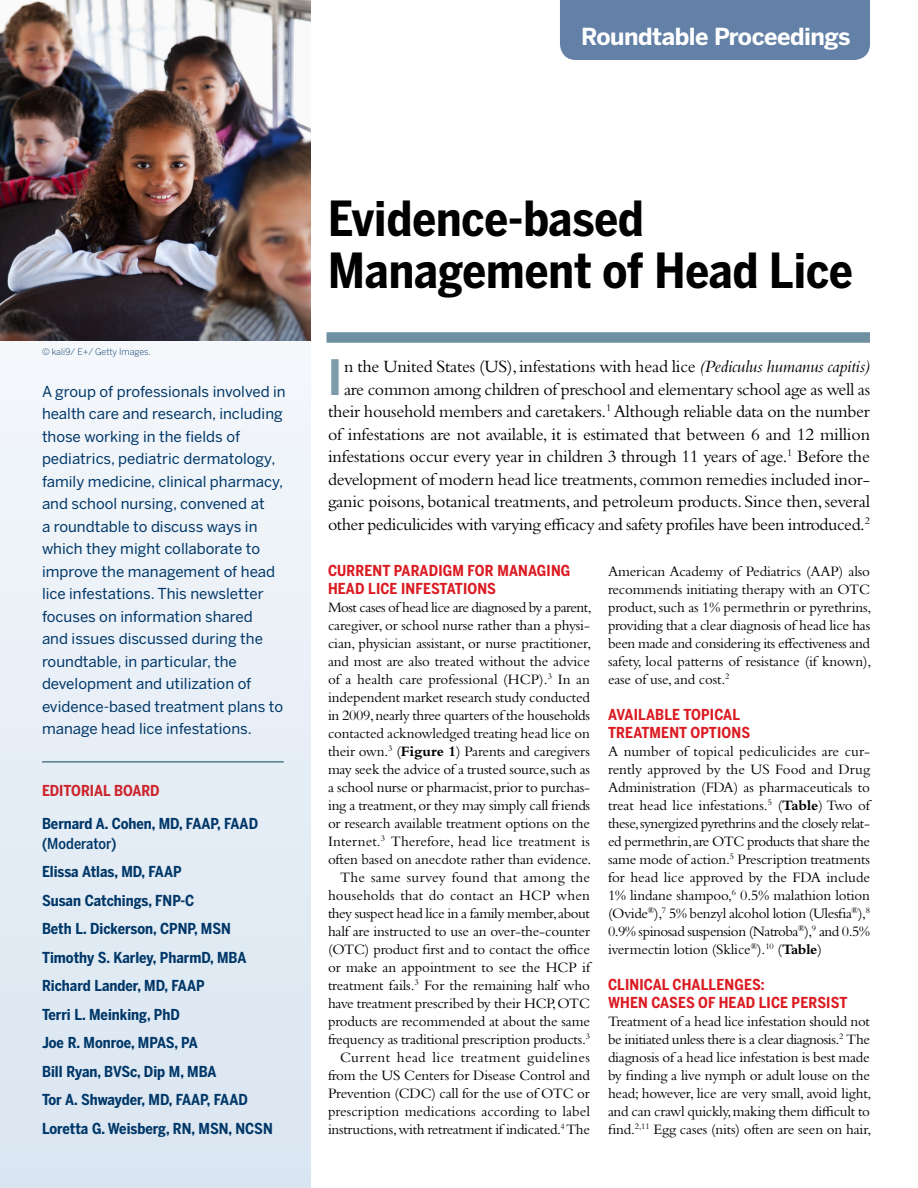
<style>
.page{position:relative;width:918px;height:1188px;background:#fff}
.page>*{position:absolute;margin:0;border:0;box-sizing:border-box;transform-origin:0 0}
.drop_cap_intro_text{font:700 48.45px "Benton Sans Cond";color:#7d9cab}
.HL{font:700 48px/52.5px "Benton Sans Cond";color:#000}
.callout-text{font:700 23.4px "Benton Sans";letter-spacing:-.02em;color:#fff}
.drop_cap_intro_text-2{font:18px/22.5px "Bembo Std";letter-spacing:-.015em;color:#000;text-align:right}
.Text_indent{font:15px/18px "Bembo Std";letter-spacing:-.01em;color:#000;text-align:justify}
.Sidebar_text_no_inde{font:15px/22.5px "Benton Sans";color:#003768}
.faculty-name{font:700 15px/19.5px "Benton Sans Cond";color:#003768}
.Subhead{font:700 15px/18px "Benton Sans Cond";letter-spacing:.01em;color:#db1a21}
.Text_indent-2{font:700 15px/18px "Benton Sans Cond";letter-spacing:.01em;color:#db1a21}
.faculty-header{font:700 15px "Benton Sans Cond";color:#ce242b}
.References{font:300 9px "Benton Sans";color:#003768}
.s1{font-weight:500}
.s2{font-style:italic}
.s3{font-weight:700}
</style>
<div class="page">
<div style="left:0;top:288px;width:310px;height:900px;background:linear-gradient(to right,#e6eef5,#e6eef5)"></div>
<img style="left:0;top:0;width:310px;height:340px">
<div style="left:327px;top:332px;width:543px;height:11px;background:#6f90a0"></div>
<hr style="left:42px;top:761px;width:242px;height:2px;background:#53798a">
<div style="left:560px;top:0;width:310px;height:60px;background:#6380a7"></div>
<p class="callout-text" style="left:581px;top:23px;width:271px">Roundtable Proceedings</p>
<p class="References" style="left:42px;top:346px;width:110px">© kali9/ E+/ Getty Images.</p>
<p class="Sidebar_text_no_inde" style="left:42px;top:380px;width:245px">A group of professionals involved in health care and research, including those working in the fields of pediatrics, pediatric dermatology, family medicine, clinical pharmacy, and school nursing, convened at<br>a roundtable to discuss ways in which they might collaborate to improve the management of head lice infestations. This newsletter focuses on information shared<br>and issues discussed during the roundtable, in particular, the development and utilization of evidence-based treatment plans to manage head lice infestations.</p>
<p class="faculty-header" style="left:42px;top:782px;width:119px">EDITORIAL BOARD</p>
<p class="faculty-name" style="left:42px;top:814px;width:218px">Bernard A. Cohen, MD, FAAP, FAAD <span class="s1">(Moderator)</span></p>
<p class="faculty-name" style="left:42px;top:862px;width:141px">Elissa Atlas, MD, FAAP</p>
<p class="faculty-name" style="left:42px;top:891px;width:154px">Susan Catchings, FNP-C</p>
<p class="faculty-name" style="left:42px;top:919px;width:191px">Beth L. Dickerson, CPNP, MSN</p>
<p class="faculty-name" style="left:42px;top:948px;width:206px">Timothy S. Karley, PharmD, MBA</p>
<p class="faculty-name" style="left:42px;top:976px;width:164px">Richard Lander, MD, FAAP</p>
<p class="faculty-name" style="left:42px;top:1005px;width:139px">Terri L. Meinking, PhD</p>
<p class="faculty-name" style="left:42px;top:1033px;width:157px">Joe R. Monroe, MPAS, PA</p>
<p class="faculty-name" style="left:42px;top:1062px;width:176px">Bill Ryan, BVSc, Dip M, MBA</p>
<p class="faculty-name" style="left:42px;top:1090px;width:207px">Tor A. Shwayder, MD, FAAP, FAAD</p>
<p class="faculty-name" style="left:42px;top:1119px;width:232px">Loretta G. Weisberg, RN, MSN, NCSN</p>
<p class="HL" style="left:328px;top:192px;width:526px">Evidence-based<br>Management of Head Lice</p>
<p class="drop_cap_intro_text" style="left:328px;top:349px;width:15px">I</p>
<p class="drop_cap_intro_text-2" style="left:328px;top:355px;width:544px">n the United States (US), infestations with head lice <span class="s2">(Pediculus humanus capitis) </span>are common among children of preschool and elementary school age as well as their household members and caretakers.<sup>1</sup> Although reliable data on the number of infestations are not available, it is estimated that between 6 and 12 million infestations occur every year in children 3 through 11 years of age.<sup>1</sup> Before the development of modern head lice treatments, common remedies included inor&shy;ganic poisons, botanical treatments, and petroleum products. Since then, several other pediculicides with varying efficacy and safety profiles have been introduced.<sup>2</sup></p>
<p class="Subhead" style="left:328px;top:561px;width:244px">CURRENT PARADIGM FOR MANAGING<br>HEAD LICE INFESTATIONS</p>
<p class="Text_indent" style="left:328px;top:598px;width:265px">Most cases of head lice are diagnosed by a parent, caregiver, or school nurse rather than a physi&shy;cian, physician assistant, or nurse practitioner, and most are also treated without the advice of a health care professional (HCP).<sup>3</sup> In an independent market research study conducted in 2009, nearly three quarters of the households contacted acknowledged treating head lice on their own.<sup>3</sup> (<span class="s3">Figure 1</span>) Parents and caregivers may seek the advice of a trusted source, such as a school nurse or pharmacist, prior to purchas&shy;ing a treatment, or they may simply call friends or research available treatment options on the Internet.<sup>3</sup> Therefore, head lice treatment is often based on anecdote rather than evidence.</p>
<p class="Text_indent" style="left:328px;top:868px;width:264px;text-indent:12px">The same survey found that among the households that do contact an HCP when they suspect head lice in a family member, about half are instructed to use an over-the-counter (OTC) product first and to contact the office or make an appointment to see the HCP if treatment fails.<sup>3</sup> For the remaining half who have treatment prescribed by their HCP, OTC products are recommended at about the same frequency as traditional prescription products.<sup>3</sup></p>
<p class="Text_indent" style="left:328px;top:1048px;width:264px;text-indent:12px">Current head lice treatment guidelines from the US Centers for Disease Control and Prevention (CDC) call for the use of OTC or prescription medications according to label instructions, with retreatment if indicated.<sup>4</sup> The</p>
<p class="Text_indent" style="left:608px;top:562px;width:265px">American Academy of Pediatrics (AAP) also recommends initiating therapy with an OTC product, such as 1% permethrin or pyrethrins, providing that a clear diagnosis of head lice has been made and considering its effectiveness and safety, local patterns of resistance (if known), ease of use, and cost.<sup>2</sup></p>
<p class="Subhead" style="left:608px;top:705px;width:144px">AVAILABLE TOPICAL<br>TREATMENT OPTIONS</p>
<p class="Text_indent" style="left:608px;top:742px;width:264px">A number of topical pediculicides are cur&shy;rently approved by the US Food and Drug Administration (FDA) as pharmaceuticals to treat head lice infestations.<sup>5</sup> (<span class="s3">Table</span>) Two of these, synergized pyrethrins and the closely relat&shy;ed permethrin, are OTC products that share the same mode of action.<sup>5</sup> Prescription treatments for head lice approved by the FDA include 1% lindane shampoo,<sup>6</sup> 0.5% malathion lotion (Ovide<sup>®</sup>),<sup>7</sup> 5% benzyl alcohol lotion (Ulesfia<sup>®</sup>),<sup>8<br></sup>0.9% spinosad suspension (Natroba<sup>®</sup>),<sup>9</sup> and 0.5% ivermectin lotion (Sklice<sup>®</sup>).<sup>10</sup> (<span class="s3">Table</span>)</p>
<p class="Text_indent-2" style="left:608px;top:975px;width:241px">CLINICAL CHALLENGES:<br>WHEN CASES OF HEAD LICE PERSIST</p>
<p class="Text_indent" style="left:608px;top:1012px;width:265px">Treatment of a head lice infestation should not be initiated unless there is a clear diagnosis.<sup>2</sup> The diagnosis of a head lice infestation is best made by finding a live nymph or adult louse on the head; however, lice are very small, avoid light, and can crawl quickly, making them difficult to find.<sup>2,11</sup> Egg cases (nits) often are seen on hair,</p>
</div>
